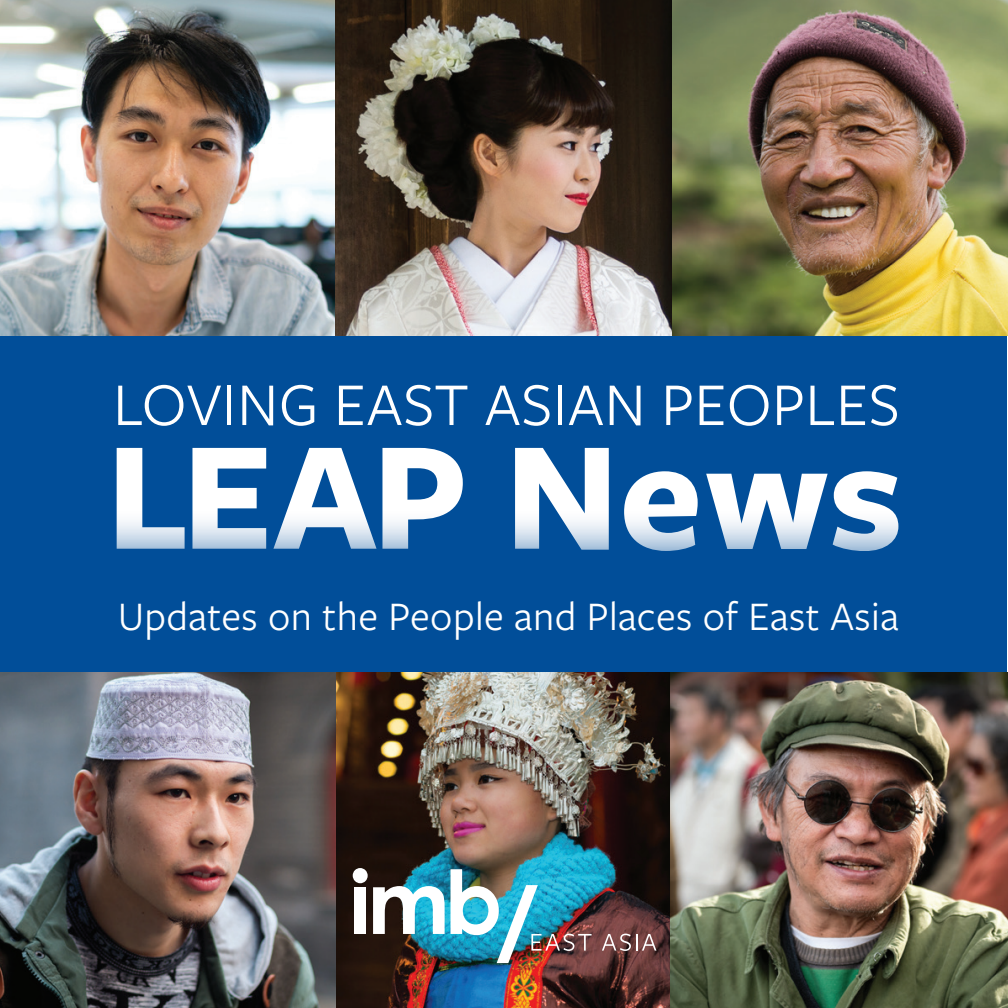
<style>
.page{position:relative;width:1008px;height:1008px;background:#fff}
.page>*{position:absolute;margin:0;border:0;box-sizing:border-box;transform-origin:0 0}
.t1{font:700 161.35px "Freight Sans Pro";color:#fff}
.t2{font:63px "Freight Sans Pro";letter-spacing:.01em;color:#fff}
.t3{font:42px "Freight Sans Pro";letter-spacing:.01em;color:#fff}
</style>
<div class="page">
<div style="left:0;top:335px;width:1007px;height:354px;background:#014e99"></div>
<img style="left:0;top:0;width:335px;height:335px">
<img style="left:0;top:673px;width:336px;height:335px">
<img style="left:336px;top:673px;width:334px;height:335px">
<img style="left:672px;top:0;width:336px;height:335px">
<img style="left:335px;top:0;width:337px;height:335px">
<img style="left:670px;top:673px;width:338px;height:335px">
<svg style="left:353px;top:868px;width:92px;height:66px"></svg>
<img style="left:451px;top:869px;width:141px;height:94px">
<svg style="left:602px;top:934px;width:54px;height:17px"></svg>
<h2 class="t2" style="left:113px;top:362px;width:788px">LOVING EAST ASIAN PEOPLES</h2>
<h1 class="t1" style="left:106px;top:385px;width:798px">LEAP News</h1>
<p class="t3" style="left:118px;top:589px;width:782px">Updates on the People and Places of East Asia</p>
</div>
